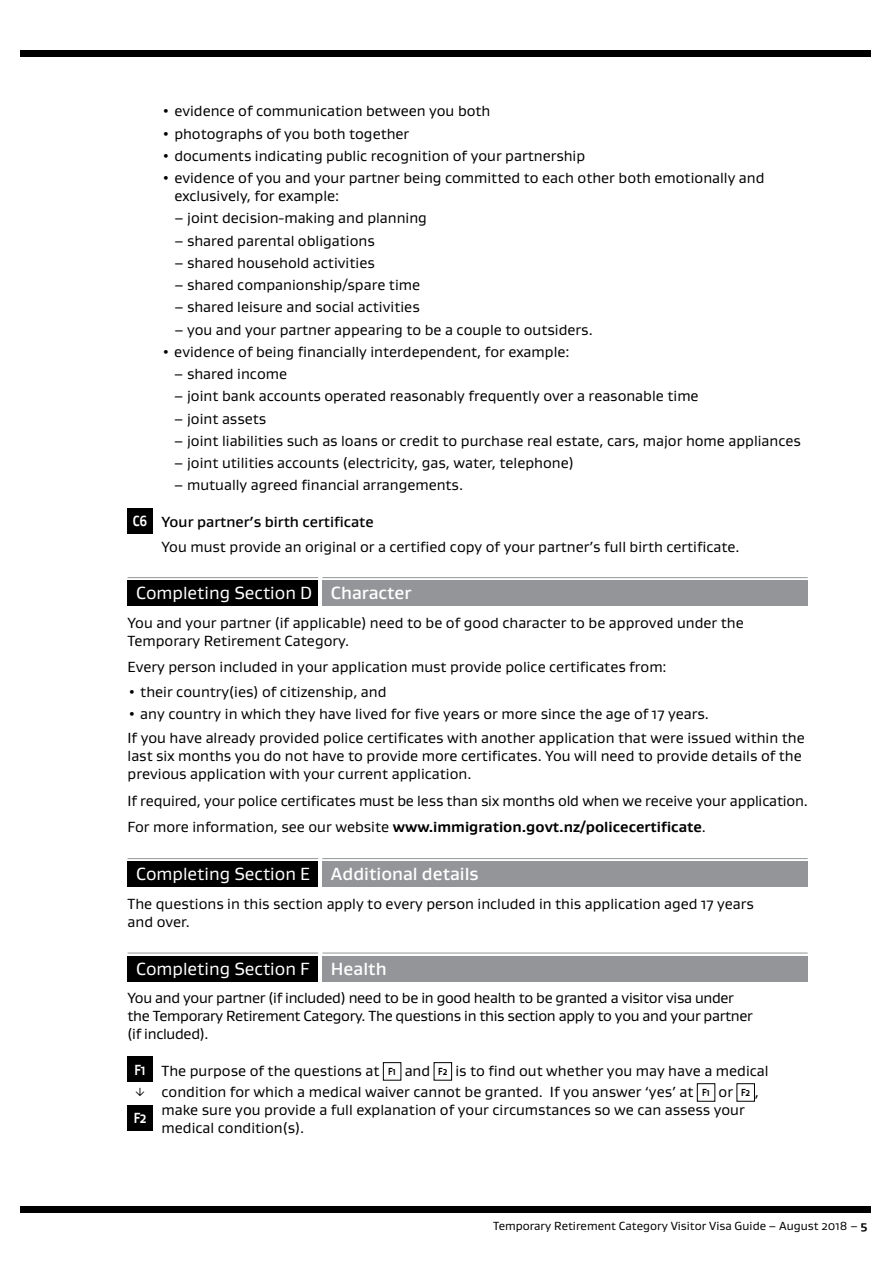
<style>
.page{position:relative;width:893px;height:1263px;background:#fff}
.page>*{position:absolute;margin:0;border:0;box-sizing:border-box;transform-origin:0 0}
.t1{font:18px "Gustan";color:#fff}
.t2{font:15px/18px "Gustan";color:#000}
.t3{font:15px/18px "Gustan";letter-spacing:-.02em;color:#000}
.t4{font:700 15px "Gustan";color:#fff;scale:.8 1}
.t5{font:12px "Gustan";color:#000}
.s1{font-weight:700;color:#fff}
.s2{font-weight:500}
.s3{font-weight:700}
.s4{font-weight:700;font-size:10.5px}
</style>
<div class="page">
<div style="left:20px;top:50px;width:850px;height:7px;background:#000"></div>
<div style="left:20px;top:1206px;width:850px;height:7px;background:#000"></div>
<div style="left:128px;top:508px;width:25px;height:25px;background:#000"></div>
<div style="left:128px;top:581px;width:190px;height:25px;background:#000"></div>
<hr style="left:128px;top:577px;width:190px;height:1px;background:#939598">
<div style="left:322px;top:581px;width:486px;height:25px;background:#939598"></div>
<hr style="left:322px;top:577px;width:486px;height:1px;background:#939598">
<div style="left:128px;top:862px;width:190px;height:25px;background:#000"></div>
<hr style="left:128px;top:858px;width:190px;height:1px;background:#939598">
<div style="left:322px;top:862px;width:486px;height:25px;background:#939598"></div>
<hr style="left:322px;top:858px;width:486px;height:1px;background:#939598">
<div style="left:128px;top:956px;width:190px;height:25px;background:#000"></div>
<hr style="left:128px;top:953px;width:190px;height:1px;background:#939598">
<div style="left:322px;top:956px;width:486px;height:25px;background:#939598"></div>
<hr style="left:322px;top:953px;width:486px;height:1px;background:#939598">
<div style="left:128px;top:1057px;width:25px;height:25px;background:#000"></div>
<div style="left:383px;top:1062px;width:18px;height:18px;border:1px solid #000"></div>
<div style="left:434px;top:1062px;width:18px;height:18px;border:1px solid #000"></div>
<div style="left:697px;top:1083px;width:18px;height:18px;border:1px solid #000"></div>
<div style="left:737px;top:1083px;width:18px;height:18px;border:1px solid #000"></div>
<div style="left:128px;top:1105px;width:25px;height:25px;background:#000"></div>
<p class="t2" style="left:162px;top:102px;width:330px">• evidence of communication between you both</p>
<p class="t2" style="left:162px;top:124px;width:249px">• photographs of you both together</p>
<p class="t2" style="left:162px;top:146px;width:425px">• documents indicating public recognition of your partnership</p>
<p class="t2" style="left:174px;top:169px;width:592px;text-indent:-13px">• evidence of you and your partner being committed to each other both emotionally and exclusively, for example:</p>
<p class="t2" style="left:174px;top:209px;width:254px">– joint decision-making and planning</p>
<p class="t2" style="left:174px;top:231px;width:202px">– shared parental obligations</p>
<p class="t2" style="left:174px;top:253px;width:202px">– shared household activities</p>
<p class="t2" style="left:174px;top:276px;width:247px">– shared companionship/spare time</p>
<p class="t2" style="left:174px;top:298px;width:247px">– shared leisure and social activities</p>
<p class="t2" style="left:174px;top:320px;width:420px">– you and your partner appearing to be a couple to outsiders.</p>
<p class="t2" style="left:162px;top:342px;width:409px">• evidence of being financially interdependent, for example:</p>
<p class="t2" style="left:174px;top:365px;width:114px">– shared income</p>
<p class="t2" style="left:174px;top:387px;width:526px">– joint bank accounts operated reasonably frequently over a reasonable time</p>
<p class="t2" style="left:174px;top:409px;width:93px">– joint assets</p>
<p class="t2" style="left:174px;top:431px;width:628px">– joint liabilities such as loans or credit to purchase real estate, cars, major home appliances</p>
<p class="t2" style="left:174px;top:454px;width:401px">– joint utilities accounts (electricity, gas, water, telephone)</p>
<p class="t2" style="left:174px;top:476px;width:290px">– mutually agreed financial arrangements.</p>
<p class="t2" style="left:162px;top:509px;width:580px;line-height:24.3px;text-indent:-29px"><span class="s1">C6</span> <span class="s2">Your partner’s birth certificate<br></span>You must provide an original or a certified copy of your partner’s full birth certificate.</p>
<p class="t1" style="left:136px;top:581px;width:277px">Completing Section D <span class="s2">Character</span></p>
<p class="t2" style="left:128px;top:613px;width:618px">You and your partner (if applicable) need to be of good character to be approved under the<br>Temporary Retirement Category.</p>
<p class="t2" style="left:128px;top:658px;width:541px">Every person included in your application must provide police certificates from:</p>
<p class="t2" style="left:128px;top:682px;width:260px">• their country(ies) of citizenship, and</p>
<p class="t2" style="left:128px;top:701px;width:679px;line-height:24.3px">• any country in which they have lived for five years or more since the age of 17 years.<br>If you have already provided police certificates with another application that were issued within the</p>
<p class="t2" style="left:128px;top:747px;width:676px">last six months you do not have to provide more certificates. You will need to provide details of the previous application with your current application.</p>
<p class="t2" style="left:128px;top:787px;width:682px;line-height:26.5px">If required, your police certificates must be less than six months old when we receive your application.<br>For more information, see our website <span class="s3">www.immigration.govt.nz/policecertificate</span>.</p>
<p class="t1" style="left:136px;top:862px;width:344px">Completing Section E <span class="s2">Additional details</span></p>
<p class="t2" style="left:128px;top:894px;width:628px">The questions in this section apply to every person included in this application aged 17 years and over.</p>
<p class="t1" style="left:136px;top:957px;width:252px">Completing Section F <span class="s2">Health</span></p>
<p class="t3" style="left:128px;top:989px;width:627px">You and your partner (if included) need to be in good health to be granted a visitor visa under the Temporary Retirement Category. The questions in this section apply to you and your partner (if included).</p>
<p class="t2" style="left:162px;top:1060px;width:608px;line-height:21px;text-indent:-27px"><span class="s1">F1</span> The purpose of the questions at <span class="s4">F1</span> and <span class="s4">F2</span> is to find out whether you may have a medical condition for which a medical waiver cannot be granted. If you answer ‘yes’ at <span class="s4">F1</span> or <span class="s4">F2</span> ,</p>
<p class="t2" style="left:162px;top:1100px;width:585px">make sure you provide a full explanation of your circumstances so we can assess your medical condition(s).</p>
<p class="t5" style="left:134px;top:1084px;width:13px">↓</p>
<p class="t4" style="left:134px;top:1107px;width:17px">F2</p>
<p class="t5" style="left:493px;top:1218px;width:376px">Temporary Retirement Category Visitor Visa Guide – August 2018 – <span class="s3">5</span></p>
</div>
